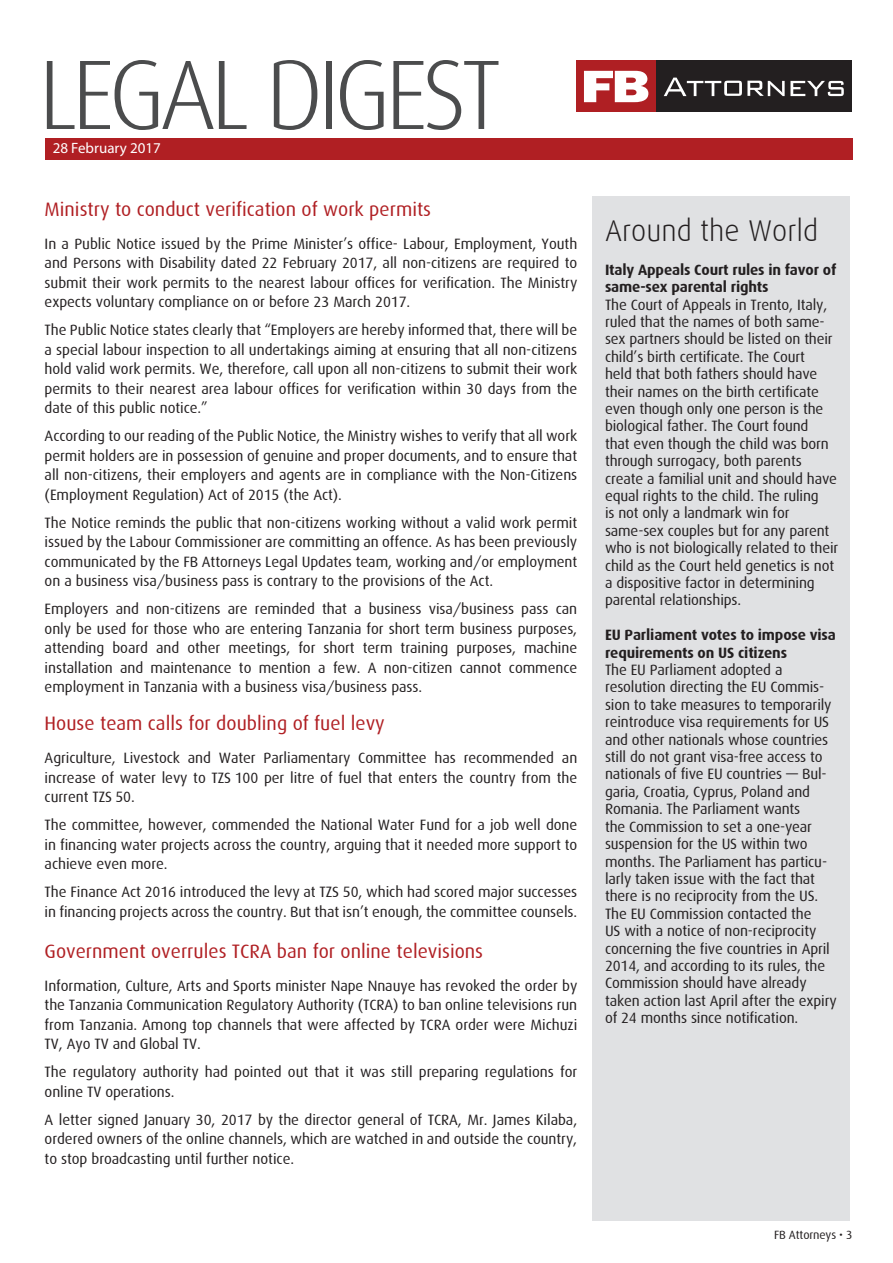
<style>
.page{position:relative;width:893px;height:1263px;background:#fff}
.page>*{position:absolute;margin:0;border:0;box-sizing:border-box;transform-origin:0 0}
.t1{font:300 98.85px "Dax";letter-spacing:-.06em;color:#4b4c4d}
.t2{font:300 30px "Dax";color:#231f20}
.t3{font:19.5px "Dax";color:#b01f23}
.t4{font:16.2px "Myriad Pro";color:#fff}
.t5{font:15px/17.4px "Dax";letter-spacing:-.01em;color:#231f20;text-align:justify}
.t6{font:700 15px/17.4px "Dax";letter-spacing:-.01em;color:#231f20}
.t7{font:15px "Myriad Pro";color:#fff}
.t8{font:12px "Dax";letter-spacing:-.01em;color:#231f20}
</style>
<div class="page">
<div style="left:593px;top:196px;width:257px;height:1024px;background:#e0e1e3"></div>
<div style="left:654px;top:60px;width:198px;height:52px;background:#231f20"></div>
<div style="left:577px;top:60px;width:79px;height:52px;background:#af1f23"></div>
<svg style="left:584px;top:71px;width:64px;height:31px"></svg>
<svg style="left:664px;top:78px;width:180px;height:18px"></svg>
<div style="left:45px;top:138px;width:808px;height:22px;background:#b01f23"></div>
<h1 class="t1" style="left:38px;top:41px;width:465px">LEGAL DIGEST</h1>
<p class="t7" style="left:53px;top:139px;width:110px">28 February 2017</p>
<p class="t4" style="left:59px;top:147px;width:67px">May 2015</p>
<h3 class="t3" style="left:45px;top:198px;width:388px">Ministry to conduct verification of work permits</h3>
<p class="t5" style="left:45px;top:234px;width:534px;line-height:19.5px">In a Public Notice issued by the Prime Minister’s office- Labour, Employment, Youth and Persons with Disability dated 22 February 2017, all non-citizens are required to submit their work permits to the nearest labour offices for verification. The Ministry expects voluntary compliance on or before 23 March 2017.</p>
<p class="t5" style="left:45px;top:320px;width:534px;line-height:19.5px">The Public Notice states clearly that “Employers are hereby informed that, there will be a special labour inspection to all undertakings aiming at ensuring that all non-citizens hold valid work permits. We, therefore, call upon all non-citizens to submit their work permits to their nearest area labour offices for verification within 30 days from the date of this public notice.”</p>
<p class="t5" style="left:45px;top:426px;width:534px;line-height:19.5px">According to our reading of the Public Notice, the Ministry wishes to verify that all work permit holders are in possession of genuine and proper documents, and to ensure that all non-citizens, their employers and agents are in compliance with the Non-Citizens (Employment Regulation) Act of 2015 (the Act).</p>
<p class="t5" style="left:45px;top:513px;width:534px;line-height:19.5px">The Notice reminds the public that non-citizens working without a valid work permit issued by the Labour Commissioner are committing an offence. As has been previously communicated by the FB Attorneys Legal Updates team, working and/or employment on a business visa/business pass is contrary to the provisions of the Act.</p>
<p class="t5" style="left:45px;top:599px;width:534px;line-height:19.5px">Employers and non-citizens are reminded that a business visa/business pass can only be used for those who are entering Tanzania for short term business purposes, attending board and other meetings, for short term training purposes, machine installation and maintenance to mention a few. A non-citizen cannot commence employment in Tanzania with a business visa/business pass.</p>
<h3 class="t3" style="left:45px;top:712px;width:342px">House team calls for doubling of fuel levy</h3>
<p class="t5" style="left:45px;top:748px;width:534px;line-height:19.5px">Agriculture, Livestock and Water Parliamentary Committee has recommended an increase of water levy to TZS 100 per litre of fuel that enters the country from the current TZS 50.</p>
<p class="t5" style="left:45px;top:815px;width:534px;line-height:19.5px">The committee, however, commended the National Water Fund for a job well done in financing water projects across the country, arguing that it needed more support to achieve even more.</p>
<p class="t5" style="left:45px;top:882px;width:534px;line-height:19.5px">The Finance Act 2016 introduced the levy at TZS 50, which had scored major successes in financing projects across the country. But that isn’t enough, the committee counsels.</p>
<h3 class="t3" style="left:45px;top:940px;width:440px">Government overrules TCRA ban for online televisions</h3>
<p class="t5" style="left:45px;top:976px;width:534px;line-height:19.5px">Information, Culture, Arts and Sports minister Nape Nnauye has revoked the order by the Tanzania Communication Regulatory Authority (TCRA) to ban online televisions run from Tanzania. Among top channels that were affected by TCRA order were Michuzi TV, Ayo TV and Global TV.</p>
<p class="t5" style="left:45px;top:1062px;width:534px;line-height:19.5px">The regulatory authority had pointed out that it was still preparing regulations for online TV operations.</p>
<p class="t5" style="left:45px;top:1110px;width:534px;line-height:19.5px">A letter signed January 30, 2017 by the director general of TCRA, Mr. James Kilaba, ordered owners of the online channels, which are watched in and outside the country, to stop broadcasting until further notice.</p>
<h2 class="t2" style="left:605px;top:214px;width:215px">Around the World</h2>
<p class="t6" style="left:605px;top:261px;width:233px">Italy Appeals Court rules in favor of same-sex parental rights</p>
<p class="t5" style="left:605px;top:296px;width:235px;text-align:left">The Court of Appeals in Trento, Italy, ruled that the names of both same&shy;sex partners should be listed on their child’s birth certificate. The Court<br>held that both fathers should have their names on the birth certificate even though only one person is the biological father. The Court found<br>that even though the child was born through surrogacy, both parents create a familial unit and should have equal rights to the child. The ruling<br>is not only a landmark win for same-sex couples but for any parent who is not biologically related to their child as the Court held genetics is not a dispositive factor in determining parental relationships.</p>
<p class="t6" style="left:605px;top:626px;width:232px">EU Parliament votes to impose visa requirements on US citizens</p>
<p class="t5" style="left:605px;top:661px;width:233px;text-align:left">The EU Parliament adopted a resolution directing the EU Commis&shy;sion to take measures to temporarily reintroduce visa requirements for US and other nationals whose countries still do not grant visa-free access to nationals of five EU countries — Bul&shy;garia, Croatia, Cyprus, Poland and Romania. The Parliament wants<br>the Commission to set a one-year suspension for the US within two months. The Parliament has particu&shy;larly taken issue with the fact that there is no reciprocity from the US.<br>The EU Commission contacted the<br>US with a notice of non-reciprocity concerning the five countries in April 2014, and according to its rules, the Commission should have already taken action last April after the expiry of 24 months since notification.</p>
<p class="t8" style="left:774px;top:1228px;width:80px">FB Attorneys • 3</p>
</div>
